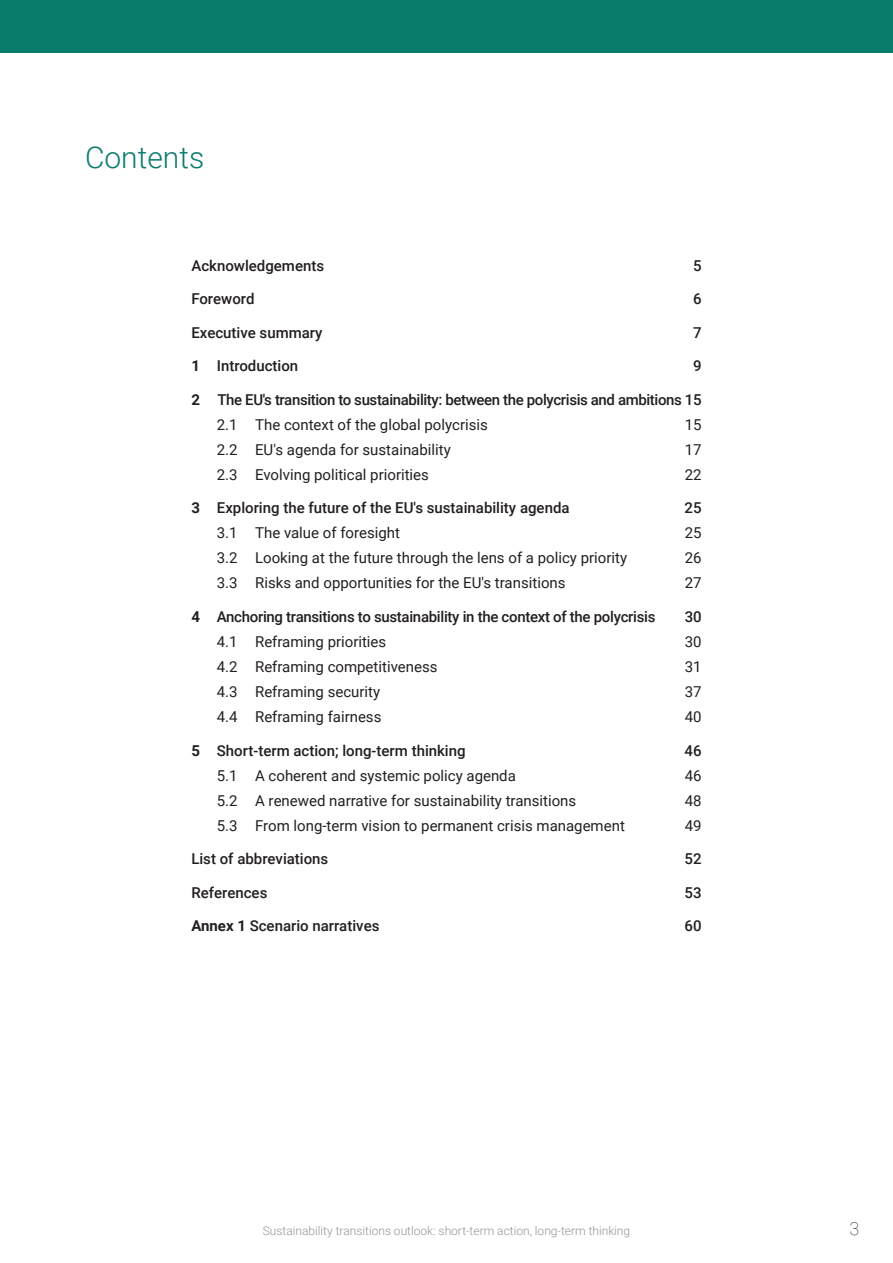
<style>
.page{position:relative;width:893px;height:1263px;background:#fff}
.page>*{position:absolute;margin:0;border:0;box-sizing:border-box;transform-origin:0 0}
.t1{font:300 30px "Roboto";color:#0a7c6c}
.t2{font:100 18px "Roboto";color:#231f20}
.t3{font:15px "Roboto";color:#231f20}
.t4{font:500 15px "Roboto";color:#231f20}
.t5{font:500 15px "Roboto";letter-spacing:-.025em;color:#231f20}
.t6{font:500 15px "Roboto";letter-spacing:-.02em;color:#231f20}
.t7{font:300 12px "Roboto";color:#939598}
.s1{font-weight:700}
</style>
<div class="page">
<div style="left:0;top:0;width:892px;height:53px;background:#0a7c6c"></div>
<p class="t1" style="left:85px;top:136px;width:121px">Contents</p>
<p class="t4" style="left:191px;top:255px;width:134px">Acknowledgements</p>
<p class="t4" style="left:693px;top:255px;width:10px">5</p>
<p class="t4" style="left:191px;top:289px;width:65px">Foreword</p>
<p class="t4" style="left:693px;top:289px;width:10px">6</p>
<p class="t4" style="left:191px;top:322px;width:133px">Executive summary</p>
<p class="t4" style="left:693px;top:322px;width:10px">7</p>
<p class="t4" style="left:191px;top:356px;width:108px"><span class="s1">1</span> Introduction</p>
<p class="t4" style="left:693px;top:356px;width:10px">9</p>
<p class="t5" style="left:191px;top:389px;width:512px"><span class="s1">2</span> The EU's transition to sustainability: between the polycrisis and ambitions 15</p>
<p class="t3" style="left:217px;top:414px;width:273px">2.1 The context of the global polycrisis</p>
<p class="t3" style="left:685px;top:414px;width:18px">15</p>
<p class="t3" style="left:217px;top:439px;width:235px">2.2 EU's agenda for sustainability</p>
<p class="t3" style="left:685px;top:439px;width:18px">17</p>
<p class="t3" style="left:217px;top:464px;width:214px">2.3 Evolving political priorities</p>
<p class="t3" style="left:685px;top:464px;width:18px">22</p>
<p class="t4" style="left:191px;top:498px;width:380px"><span class="s1">3</span> Exploring the future of the EU's sustainability agenda</p>
<p class="t4" style="left:685px;top:498px;width:19px">25</p>
<p class="t3" style="left:217px;top:523px;width:185px">3.1 The value of foresight</p>
<p class="t3" style="left:685px;top:523px;width:18px">25</p>
<p class="t3" style="left:217px;top:548px;width:412px">3.2 Looking at the future through the lens of a policy priority</p>
<p class="t3" style="left:685px;top:548px;width:18px">26</p>
<p class="t3" style="left:217px;top:573px;width:350px">3.3 Risks and opportunities for the EU's transitions</p>
<p class="t3" style="left:685px;top:573px;width:18px">27</p>
<p class="t6" style="left:191px;top:606px;width:466px"><span class="s1">4</span> Anchoring transitions to sustainability in the context of the polycrisis</p>
<p class="t4" style="left:685px;top:606px;width:18px">30</p>
<p class="t3" style="left:217px;top:631px;width:171px">4.1 Reframing priorities</p>
<p class="t3" style="left:685px;top:631px;width:18px">30</p>
<p class="t3" style="left:217px;top:656px;width:222px">4.2 Reframing competitiveness</p>
<p class="t3" style="left:685px;top:656px;width:18px">31</p>
<p class="t3" style="left:217px;top:681px;width:165px">4.3 Reframing security</p>
<p class="t3" style="left:685px;top:681px;width:18px">37</p>
<p class="t3" style="left:217px;top:706px;width:166px">4.4 Reframing fairness</p>
<p class="t3" style="left:685px;top:706px;width:18px">40</p>
<p class="t4" style="left:191px;top:740px;width:276px"><span class="s1">5</span> Short-term action; long-term thinking</p>
<p class="t4" style="left:685px;top:740px;width:19px">46</p>
<p class="t3" style="left:217px;top:765px;width:301px">5.1 A coherent and systemic policy agenda</p>
<p class="t3" style="left:685px;top:765px;width:18px">46</p>
<p class="t3" style="left:217px;top:790px;width:361px">5.2 A renewed narrative for sustainability transitions</p>
<p class="t3" style="left:685px;top:790px;width:18px">48</p>
<p class="t3" style="left:217px;top:815px;width:410px">5.3 From long-term vision to permanent crisis management</p>
<p class="t3" style="left:685px;top:815px;width:18px">49</p>
<p class="t4" style="left:191px;top:848px;width:139px">List of abbreviations</p>
<p class="t4" style="left:685px;top:848px;width:19px">52</p>
<p class="t4" style="left:191px;top:882px;width:78px">References</p>
<p class="t4" style="left:685px;top:882px;width:19px">53</p>
<p class="t4" style="left:191px;top:915px;width:190px"><span class="s1">Annex 1</span> Scenario narratives</p>
<p class="t4" style="left:685px;top:915px;width:19px">60</p>
<p class="t7" style="left:263px;top:1223px;width:369px">Sustainability transitions outlook: short-term action, long-term thinking</p>
<p class="t2" style="left:849px;top:1216px;width:11px">3</p>
</div>
